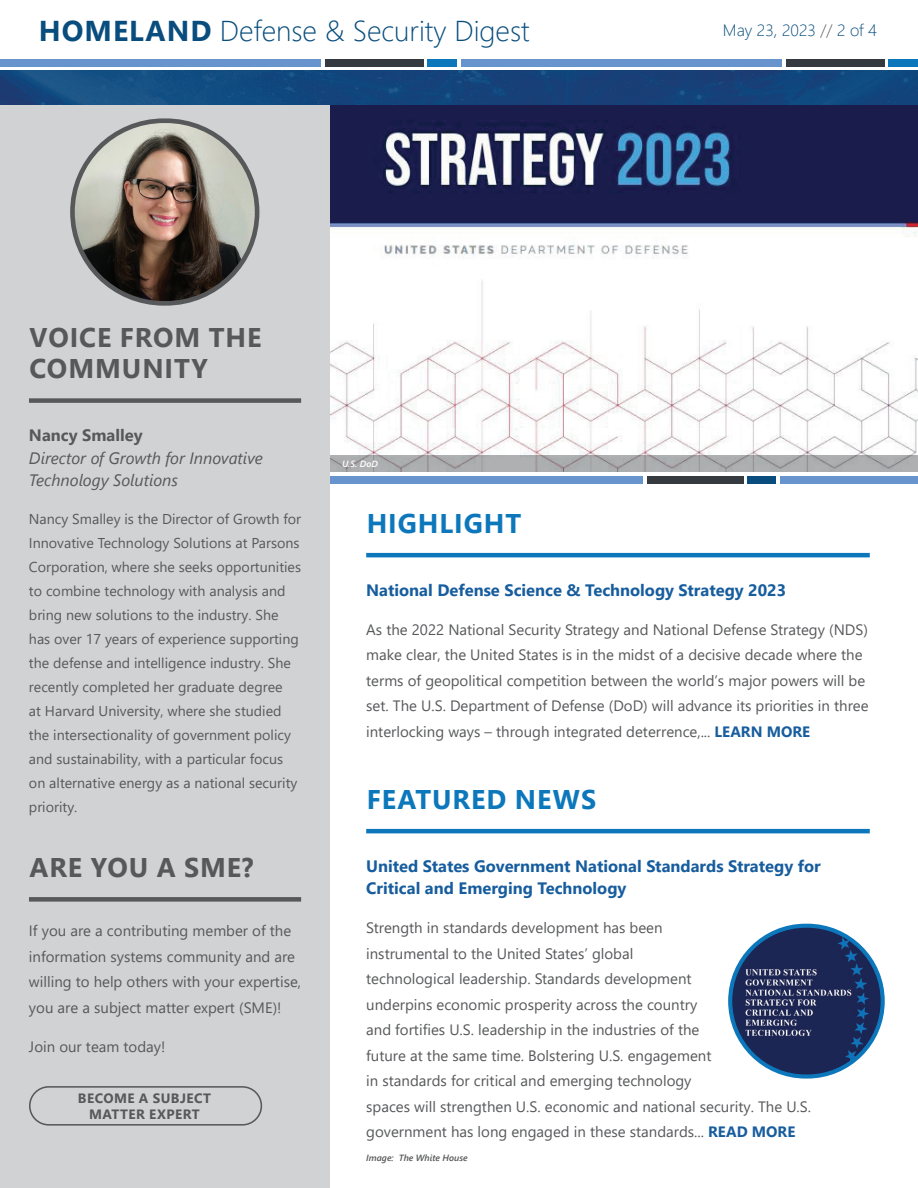
<style>
.page{position:relative;width:918px;height:1188px;background:#fff}
.page>*{position:absolute;margin:0;border:0;box-sizing:border-box;transform-origin:0 0}
.t1{font:300 28.65px "Segoe UI";color:#084d7d}
.t2{font:700 27px/31.5px "Segoe UI";letter-spacing:.035em;color:#57585a}
.t3{font:700 27px "Segoe UI";letter-spacing:.035em;color:#0d77bc}
.t4{font:700 16.5px/22.5px "Segoe UI";color:#175d9e}
.t5{font:italic 16.5px/22.5px "Segoe UI";color:#57585a}
.t6{font:300 16.5px "Segoe UI";color:#084d7d}
.t7{font:700 16.5px "Segoe UI";color:#57585a}
.t8{font:15px/25.5px "Segoe UI";color:#57585a}
.t9{font:14.25px/24px "Segoe UI";color:#57585a}
.t10{font:700 13.5px/16.2px "Segoe UI";letter-spacing:.035em;color:#57585a;text-align:center}
.t11{font:italic 600 9px "Segoe UI";color:#57585a}
.t12{font:italic 600 9px "Segoe UI";color:#fff}
.s1{font-weight:700}
.s2{color:#57585a}
.s3{font-weight:700;color:#175d9e}
</style>
<div class="page">
<img style="left:0;top:71px;width:918px;height:34px">
<div style="left:0;top:59px;width:321px;height:7px;background:#6794cc"></div>
<div style="left:325px;top:59px;width:99px;height:7px;background:#343a3f"></div>
<div style="left:428px;top:59px;width:29px;height:7px;background:#0d77bc"></div>
<div style="left:461px;top:59px;width:320px;height:7px;background:#6794cc"></div>
<div style="left:786px;top:59px;width:99px;height:7px;background:#343a3f"></div>
<div style="left:888px;top:59px;width:30px;height:7px;background:#0d77bc"></div>
<hr style="left:366px;top:553px;width:504px;height:4px;background:#0d77bc">
<hr style="left:366px;top:829px;width:504px;height:4px;background:#0d77bc">
<img style="left:330px;top:105px;width:588px;height:350px">
<div style="left:330px;top:477px;width:313px;height:7px;background:#6794cc"></div>
<div style="left:647px;top:477px;width:97px;height:7px;background:#343a3f"></div>
<div style="left:748px;top:477px;width:28px;height:7px;background:#084d7d"></div>
<div style="left:780px;top:477px;width:138px;height:7px;background:#6794cc"></div>
<svg style="left:330px;top:455px;width:588px;height:17px;background:#a9aaac"></svg>
<div style="left:0;top:105px;width:330px;height:1083px;background:#d1d2d4"></div>
<svg style="left:730px;top:926px;width:153px;height:151px"></svg>
<img style="left:733px;top:936px;width:147px;height:127px">
<div style="left:728px;top:924px;width:157px;height:155px;border:4px solid #0d77bc;border-radius:75px"></div>
<div style="left:29px;top:398px;width:272px;height:5px;background:#57585a"></div>
<div style="left:29px;top:897px;width:272px;height:5px;background:#57585a"></div>
<div style="left:29px;top:1086px;width:233px;height:40px;border:2px solid #57585a;border-radius:19px"></div>
<img style="left:72px;top:121px;width:185px;height:182px;border-radius:91px">
<div style="left:70px;top:118px;width:189px;height:188px;border:5px solid #57585a;border-radius:91px"></div>
<h1 class="t1" style="left:39px;top:4px;width:492px"><span class="s1">HOMELAND</span> Defense &amp; Security Digest</h1>
<p class="t6" style="left:723px;top:15px;width:155px">May 23, 2023 <span class="s2">//</span> 2 of 4</p>
<h2 class="t2" style="left:29px;top:319px;width:234px">VOICE FROM THE<br>COMMUNITY</h2>
<p class="t7" style="left:29px;top:420px;width:115px">Nancy Smalley</p>
<p class="t5" style="left:29px;top:444px;width:236px">Director of Growth for Innovative<br>Technology Solutions</p>
<p class="t9" style="left:29px;top:505px;width:274px">Nancy Smalley is the Director of Growth for Innovative Technology Solutions at Parsons Corporation, where she seeks opportunities to combine technology with analysis and bring new solutions to the industry. She has over 17 years of experience supporting the defense and intelligence industry. She recently completed her graduate degree<br>at Harvard University, where she studied the intersectionality of government policy and sustainability, with a particular focus on alternative energy as a national security priority.</p>
<h2 class="t2" style="left:29px;top:849px;width:226px">ARE YOU A SME?</h2>
<p class="t8" style="left:29px;top:917px;width:274px">If you are a contributing member of the information systems community and are willing to help others with your expertise, you are a subject matter expert (SME)!</p>
<p class="t8" style="left:29px;top:1032px;width:138px">Join our team today!</p>
<p class="t10" style="left:78px;top:1089px;width:135px">BECOME A SUBJECT<br>MATTER EXPERT</p>
<p class="t12" style="left:342px;top:455px;width:37px">U.S. DoD</p>
<h2 class="t3" style="left:367px;top:498px;width:156px">HIGHLIGHT</h2>
<p class="t4" style="left:366px;top:577px;width:422px">National Defense Science &amp; Technology Strategy 2023</p>
<p class="t8" style="left:366px;top:615px;width:504px">As the 2022 National Security Strategy and National Defense Strategy (NDS) make clear, the United States is in the midst of a decisive decade where the terms of geopolitical competition between the world’s major powers will be set. The U.S. Department of Defense (DoD) will advance its priorities in three interlocking ways – through integrated deterrence,... <span class="s3">LEARN MORE</span></p>
<h2 class="t3" style="left:367px;top:774px;width:231px">FEATURED NEWS</h2>
<p class="t4" style="left:366px;top:853px;width:456px">United States Government National Standards Strategy for<br>Critical and Emerging Technology</p>
<p class="t8" style="left:366px;top:914px;width:446px">Strength in standards development has been<br>instrumental to the United States’ global<br>technological leadership. Standards development<br>underpins economic prosperity across the country<br>and fortifies U.S. leadership in the industries of the<br>future at the same time. Bolstering U.S. engagement<br>in standards for critical and emerging technology<br>spaces will strengthen U.S. economic and national security. The U.S. government has long engaged in these standards... <span class="s3">READ MORE</span></p>
<p class="t11" style="left:366px;top:1150px;width:103px">Image: The White House</p>
</div>
